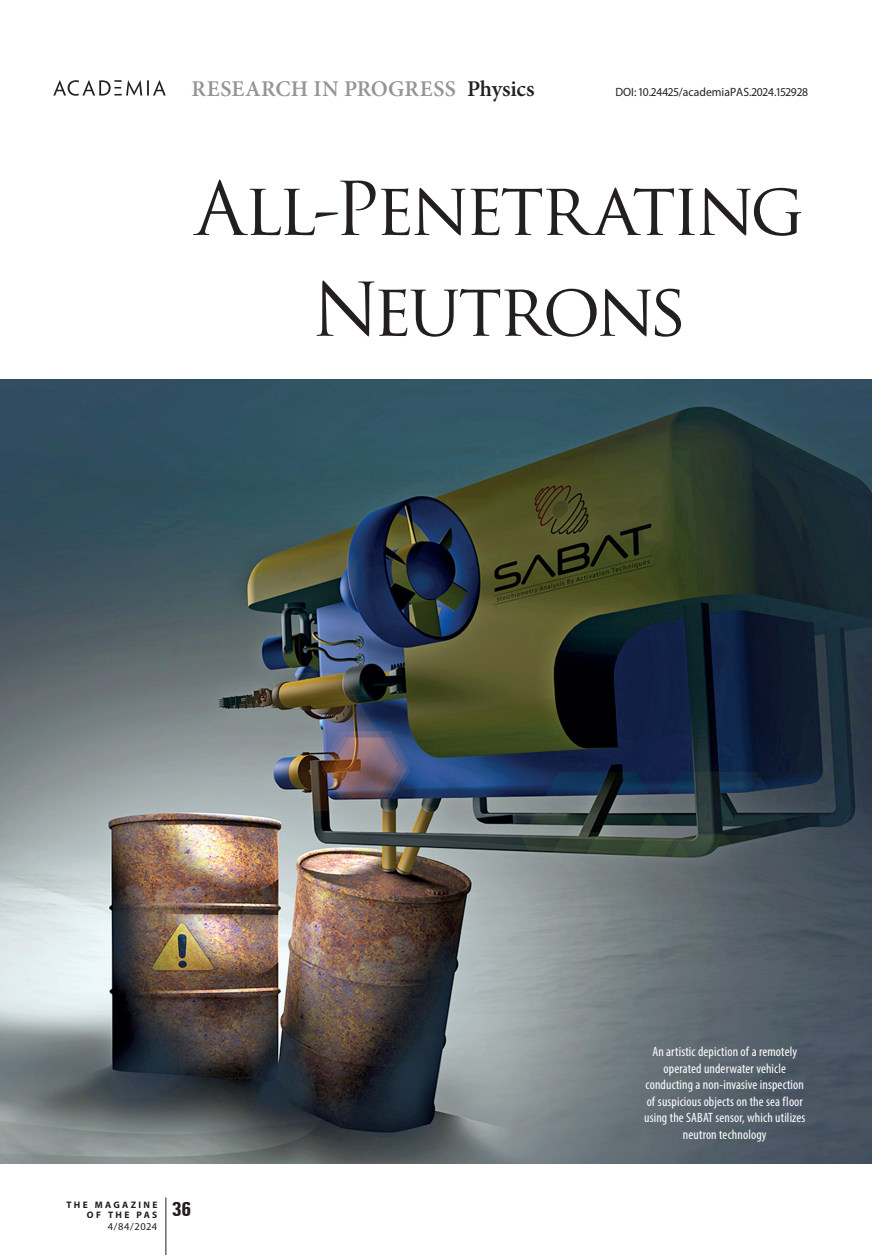
<style>
.page{position:relative;width:872px;height:1255px;background:#fff}
.page>*{position:absolute;margin:0;border:0;box-sizing:border-box;transform-origin:0 0}
.t1{font:72px/100.8px "Trajan Pro";letter-spacing:-.065em;color:#231f20;text-align:center}
.t2{font:600 22.5px "Minion Pro";letter-spacing:.005em;color:#939598}
.t3{font:700 condensed 21px "Unitus TEE";color:#231f20}
.t4{font:condensed 13.5px/16.5px "Myriad Pro";letter-spacing:.01em;color:#fff;text-align:center}
.t5{font:12px "Myriad Pro";letter-spacing:.005em;color:#231f20}
.t6{font:10.5px "Myriad Pro";color:#231f20}
.t7{font:700 9.45px/10.5px "Myriad Pro";letter-spacing:.245em;color:#231f20;text-align:right}
.s1{color:#231f20}
</style>
<div class="page">
<hr style="left:166px;top:1197px;width:1px;height:57px;background:#231f20">
<img style="left:0;top:379px;width:872px;height:784px">
<svg style="left:53px;top:80px;width:113px;height:16px"></svg>
<h2 class="t2" style="left:191px;top:73px;width:345px">RESEARCH IN PROGRESS <span class="s1">Physics</span></h2>
<p class="t5" style="left:615px;top:84px;width:194px">DOI: 10.24425/academiaPAS.2024.152928</p>
<h1 class="t1" style="left:195px;top:158px;width:611px">All-Penetrating<br>Neutrons</h1>
<p class="t7" style="left:67px;top:1198px;width:92px">THE MAGAZINE<br>OF THE PAS</p>
<p class="t6" style="left:108px;top:1220px;width:51px">4/84/2024</p>
<h3 class="t3" style="left:172px;top:1196px;width:21px">36</h3>
<p class="t4" style="left:644px;top:1043px;width:163px">An artistic depiction of a remotely operated underwater vehicle conducting a non-invasive inspection of suspicious objects on the sea floor using the SABAT sensor, which utilizes neutron technology</p>
</div>
